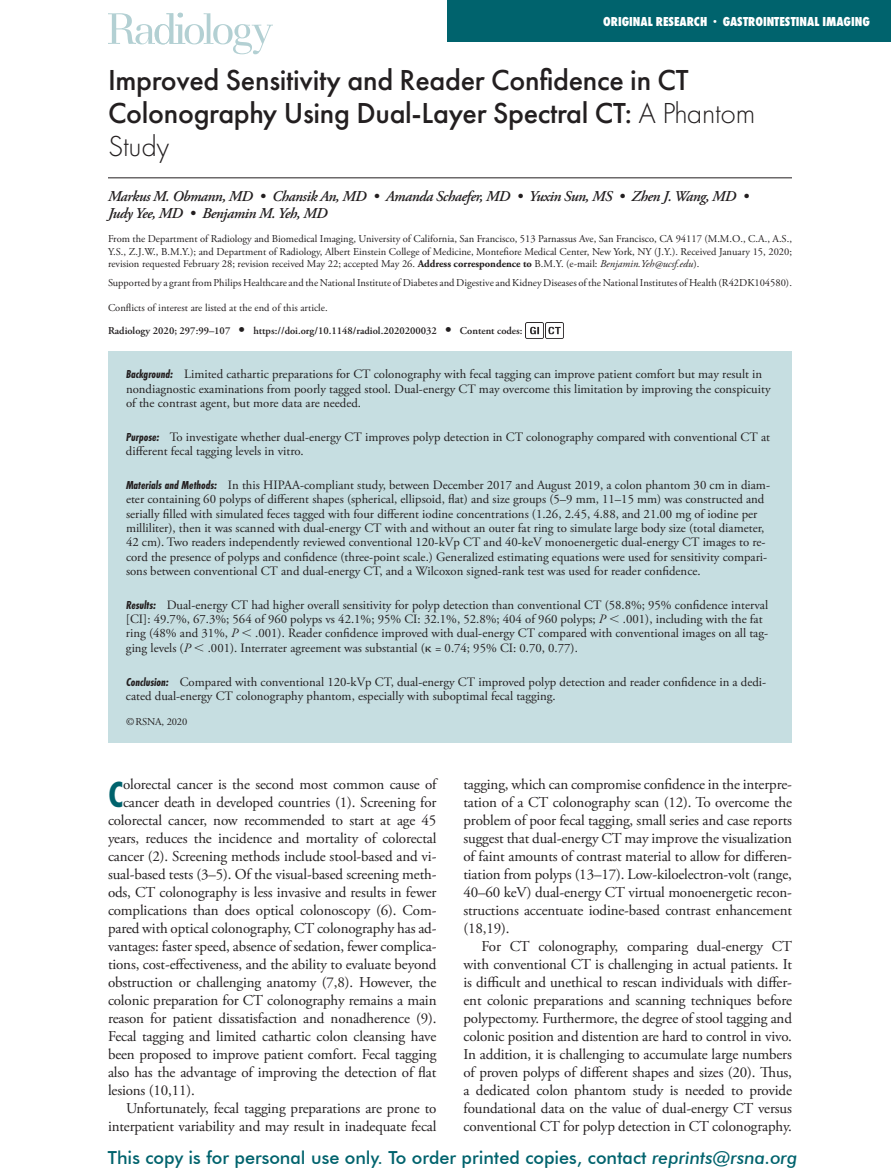
<style>
.page{position:relative;width:891px;height:1175px;background:#fff}
.page>*{position:absolute;margin:0;border:0;box-sizing:border-box;transform-origin:0 0}
.t1{font:700 37.8px "Futura PT Cond";color:#00636d}
.t2{font:500 30px/33px "Futura PT";letter-spacing:-.01em;color:#231f20}
.t3{font:500 18px "Futura BT";color:#00636d}
.t4{font:15px/18px "Adobe Garamond Pro";letter-spacing:-.01em;color:#231f20;text-align:justify}
.t5{font:italic 600 15px/16.5px "Adobe Garamond Pro";letter-spacing:-.03em;color:#231f20}
.t6{font:800 13.5px "Futura PT Cond";color:#fff}
.t7{font:12.75px/14.2px "Adobe Garamond Pro";color:#231f20}
.t8{font:10.5px/12.8px "Adobe Garamond Pro";color:#231f20;text-align:justify}
.t9{font:600 10.5px/22.5px "Adobe Garamond Pro";color:#231f20}
.s1{font-size:10.5px}
.s2{font-weight:300}
.s3{font-weight:700}
.s4{font-style:italic}
.s5{font-weight:400}
.s6{font-size:16.5px}
.s7{font-family:"Futura PT Cond";font-weight:700;font-style:italic;font-size:12px}
.s8{font-family:"Universal Greekwith Math Pi"}
</style>
<div class="page">
<div style="left:447px;top:0;width:444px;height:42px;background:#00636d"></div>
<hr style="left:108px;top:177px;width:684px;height:1px;background:#231f20">
<img style="left:525px;top:322px;width:18px;height:16px">
<img style="left:546px;top:322px;width:18px;height:16px">
<div style="left:108px;top:351px;width:684px;height:392px;background:#c6dee1"></div>
<svg style="left:108px;top:13px;width:165px;height:41px"></svg>
<p class="t6" style="left:603px;top:14px;width:268px">ORIGINAL RESEARCH <span class="s1">•</span> GASTROINTESTINAL IMAGING</p>
<h2 class="t2" style="left:108px;top:64px;width:649px">Improved Sensitivity and Reader Confidence in CT<br>Colonography Using Dual-Layer Spectral CT: <span class="s2">A Phantom<br>Study</span></h2>
<p class="t5" style="left:108px;top:189px;width:642px">Markus M. Obmann, MD • Chansik An, MD • Amanda Schaefer, MD • Yuxin Sun, MS • Zhen J. Wang, MD •<br>Judy Yee, MD • Benjamin M. Yeh, MD</p>
<p class="t8" style="left:108px;top:233px;width:686px">From the Department of Radiology and Biomedical Imaging, University of California, San Francisco, 513 Parnassus Ave, San Francisco, CA 94117 (M.M.O., C.A., A.S., Y.S., Z.J.W., B.M.Y.); and Department of Radiology, Albert Einstein College of Medicine, Montefiore Medical Center, New York, NY (J.Y.). Received January 15, 2020; revision requested February 28; revision received May 22; accepted May 26. <span class="s3">Address correspondence to</span> B.M.Y. (e-mail: <span class="s4">Benjamin.Yeh@ucsf.edu</span>).</p>
<p class="t8" style="left:108px;top:277px;width:685px">Supported by a grant from Philips Healthcare and the National Institute of Diabetes and Digestive and Kidney Diseases of the National Institutes of Health (R42DK104580).</p>
<p class="t9" style="left:108px;top:296px;width:416px"><span class="s5">Conflicts of interest are listed at the end of this article.<br></span>Radiology 2020; 297:99–107 <span class="s6">•</span> https://doi.org/10.1148/radiol.2020200032 <span class="s6">•</span> Content codes:</p>
<p class="t7" style="left:126px;top:367px;width:646px"><span class="s7">Background:</span> Limited cathartic preparations for CT colonography with fecal tagging can improve patient comfort but may result in nondiagnostic examinations from poorly tagged stool. Dual-energy CT may overcome this limitation by improving the conspicuity of the contrast agent, but more data are needed.</p>
<p class="t7" style="left:126px;top:430px;width:646px"><span class="s7">Purpose:</span> To investigate whether dual-energy CT improves polyp detection in CT colonography compared with conventional CT at different fecal tagging levels in vitro.</p>
<p class="t7" style="left:126px;top:478px;width:646px"><span class="s7">Materials and Methods:</span> In this HIPAA-compliant study, between December 2017 and August 2019, a colon phantom 30 cm in diam&shy;eter containing 60 polyps of different shapes (spherical, ellipsoid, flat) and size groups (5–9 mm, 11–15 mm) was constructed and serially filled with simulated feces tagged with four different iodine concentrations (1.26, 2.45, 4.88, and 21.00 mg of iodine per milliliter), then it was scanned with dual-energy CT with and without an outer fat ring to simulate large body size (total diameter, 42 cm). Two readers independently reviewed conventional 120-kVp CT and 40-keV monoenergetic dual-energy CT images to re&shy;cord the presence of polyps and confidence (three-point scale.) Generalized estimating equations were used for sensitivity compari&shy;sons between conventional CT and dual-energy CT, and a Wilcoxon signed-rank test was used for reader confidence.</p>
<p class="t7" style="left:126px;top:598px;width:644px"><span class="s7">Results:</span> Dual-energy CT had higher overall sensitivity for polyp detection than conventional CT (58.8%; 95% confidence interval [CI]: 49.7%, 67.3%; 564 of 960 polyps vs 42.1%; 95% CI: 32.1%, 52.8%; 404 of 960 polyps; <span class="s4">P</span> <span class="s8">,</span> .001), including with the fat ring (48% and 31%, <span class="s4">P</span> <span class="s8">,</span> .001). Reader confidence improved with dual-energy CT compared with conventional images on all tag&shy;ging levels (<span class="s4">P</span> <span class="s8">,</span> .001). Interrater agreement was substantial (<span class="s8">k</span> = 0.74; 95% CI: 0.70, 0.77).</p>
<p class="t7" style="left:126px;top:675px;width:642px"><span class="s7">Conclusion:</span> Compared with conventional 120-kVp CT, dual-energy CT improved polyp detection and reader confidence in a dedi&shy;cated dual-energy CT colonography phantom, especially with suboptimal fecal tagging.</p>
<p class="t8" style="left:126px;top:715px;width:63px">©RSNA, 2020</p>
<h1 class="t1" style="left:108px;top:772px;width:17px">C</h1>
<p class="t4" style="left:123px;top:775px;width:315px">olorectal cancer is the second most common cause of</p>
<p class="t4" style="left:123px;top:793px;width:315px">cancer death in developed countries (1). Screening for</p>
<p class="t4" style="left:108px;top:811px;width:330px">colorectal cancer, now recommended to start at age 45</p>
<p class="t4" style="left:108px;top:829px;width:330px">years, reduces the incidence and mortality of colorectal</p>
<p class="t4" style="left:108px;top:847px;width:330px">cancer (2). Screening methods include stool-based and vi-</p>
<p class="t4" style="left:108px;top:865px;width:330px">sual-based tests (3–5). Of the visual-based screening meth-</p>
<p class="t4" style="left:108px;top:883px;width:330px">ods, CT colonography is less invasive and results in fewer</p>
<p class="t4" style="left:108px;top:901px;width:330px">complications than does optical colonoscopy (6). Com-</p>
<p class="t4" style="left:108px;top:919px;width:330px">pared with optical colonography, CT colonography has ad-</p>
<p class="t4" style="left:108px;top:937px;width:330px">vantages: faster speed, absence of sedation, fewer complica-</p>
<p class="t4" style="left:108px;top:955px;width:330px">tions, cost-effectiveness, and the ability to evaluate beyond</p>
<p class="t4" style="left:108px;top:973px;width:330px">obstruction or challenging anatomy (7,8). However, the</p>
<p class="t4" style="left:108px;top:991px;width:330px">colonic preparation for CT colonography remains a main</p>
<p class="t4" style="left:108px;top:1009px;width:330px">reason for patient dissatisfaction and nonadherence (9).</p>
<p class="t4" style="left:108px;top:1027px;width:330px">Fecal tagging and limited cathartic colon cleansing have</p>
<p class="t4" style="left:108px;top:1045px;width:330px">been proposed to improve patient comfort. Fecal tagging</p>
<p class="t4" style="left:108px;top:1063px;width:330px">also has the advantage of improving the detection of flat</p>
<p class="t4" style="left:108px;top:1081px;width:88px">lesions (10,11).</p>
<p class="t4" style="left:126px;top:1099px;width:312px">Unfortunately, fecal tagging preparations are prone to</p>
<p class="t4" style="left:108px;top:1117px;width:330px">interpatient variability and may result in inadequate fecal</p>
<p class="t4" style="left:464px;top:775px;width:330px">tagging, which can compromise confidence in the interpre&shy;tation of a CT colonography scan (12). To overcome the problem of poor fecal tagging, small series and case reports suggest that dual-energy CT may improve the visualization of faint amounts of contrast material to allow for differen&shy;tiation from polyps (13–17). Low-kiloelectron-volt (range, 40–60 keV) dual-energy CT virtual monoenergetic recon&shy;structions accentuate iodine-based contrast enhancement (18,19).</p>
<p class="t4" style="left:464px;top:937px;width:330px;text-indent:18px">For CT colonography, comparing dual-energy CT with conventional CT is challenging in actual patients. It is difficult and unethical to rescan individuals with differ&shy;ent colonic preparations and scanning techniques before polypectomy. Furthermore, the degree of stool tagging and colonic position and distention are hard to control in vivo.<br>In addition, it is challenging to accumulate large numbers of proven polyps of different shapes and sizes (20). Thus, a dedicated colon phantom study is needed to provide foundational data on the value of dual-energy CT versus conventional CT for polyp detection in CT colonography.</p>
<p class="t3" style="left:108px;top:1146px;width:691px">This copy is for personal use only. To order printed copies, contact <span class="s4">reprints@rsna.org</span></p>
</div>
